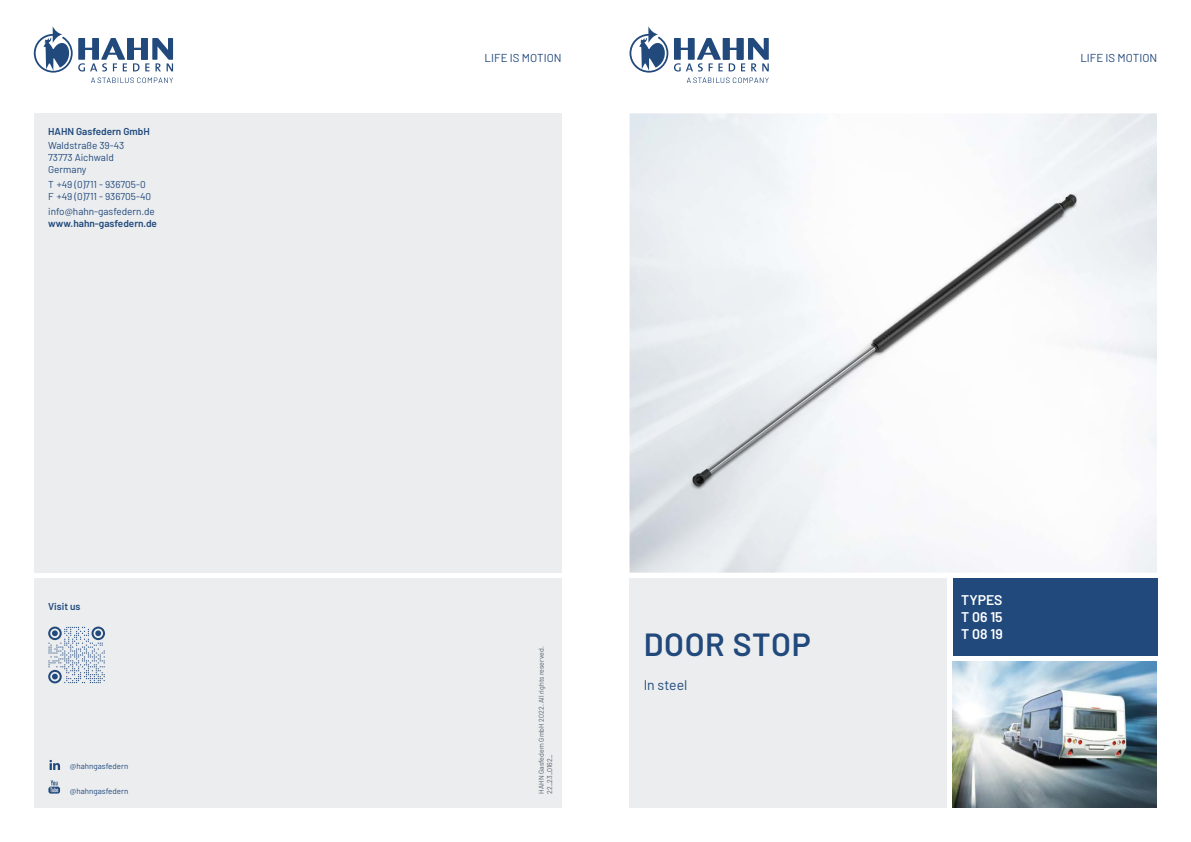
<style>
.page{position:relative;width:1191px;height:842px;background:#fff}
.page>*{position:absolute;margin:0;border:0;box-sizing:border-box;transform-origin:0 0}
.t1{font:600 32px "Barlow";letter-spacing:.02em;color:#21497c}
.t2{font:600 14px/16.8px "Barlow";color:#fff;text-align:justify}
.t3{font:14px "Barlow";color:#21497c}
.t4{font:11.5px "Barlow";color:#21497c}
.t5{font:10px/12px "Barlow";color:#21497c}
.t6{font:600 10px "Barlow";color:#21497c}
.t7{font:8px "Barlow";color:#21497c}
.t8{font:7px/8.4px "Barlow";color:#525f6b}
</style>
<div class="page">
<div style="left:34px;top:578px;width:527px;height:230px;background:#ebedef"></div>
<div style="left:34px;top:113px;width:527px;height:460px;background:#ebedef"></div>
<svg style="left:34px;top:26px;width:139px;height:57px"></svg>
<svg style="left:629px;top:26px;width:39px;height:47px"></svg>
<svg style="left:674px;top:38px;width:94px;height:34px"></svg>
<svg style="left:686px;top:78px;width:82px;height:5px"></svg>
<div style="left:629px;top:578px;width:318px;height:230px;background:#ebedef"></div>
<img style="left:952px;top:662px;width:205px;height:146px">
<div style="left:953px;top:578px;width:204px;height:78px;background:#21497c"></div>
<svg style="left:48px;top:780px;width:12px;height:13px"></svg>
<svg style="left:49px;top:760px;width:11px;height:10px"></svg>
<svg style="left:48px;top:627px;width:57px;height:56px"></svg>
<img style="left:629px;top:142px;width:523px;height:398px">
<p class="t6" style="left:48px;top:124px;width:103px">HAHN Gasfedern GmbH</p>
<p class="t5" style="left:48px;top:139px;width:78px">Waldstraße 39-43<br>73773 Aichwald<br>Germany</p>
<p class="t5" style="left:48px;top:178px;width:104px">T +49 (0)711 - 936705-0<br>F +49 (0)711 - 936705-40</p>
<p class="t5" style="left:48px;top:205px;width:108px">info@hahn-gasfedern.de</p>
<p class="t6" style="left:48px;top:216px;width:110px">www.hahn-gasfedern.de</p>
<p class="t6" style="left:48px;top:599px;width:34px">Visit us</p>
<p class="t7" style="left:70px;top:760px;width:60px">@hahngasfedern</p>
<p class="t7" style="left:70px;top:785px;width:60px">@hahngasfedern</p>
<p class="t4" style="left:484px;top:49px;width:79px">LIFE IS MOTION</p>
<p class="t4" style="left:1080px;top:49px;width:79px">LIFE IS MOTION</p>
<p class="t8" style="left:536px;top:793px;width:149px;rotate:-90deg">HAHN Gasfedern GmbH 2022. All rights reserved.<br>22_23_0162_</p>
<h1 class="t1" style="left:643px;top:621px;width:169px">DOOR STOP</h1>
<h2 class="t3" style="left:643px;top:675px;width:45px">In steel</h2>
<h2 class="t2" style="left:961px;top:591px;width:43px">TYPES T 06 15<br>T 08 19</h2>
</div>
